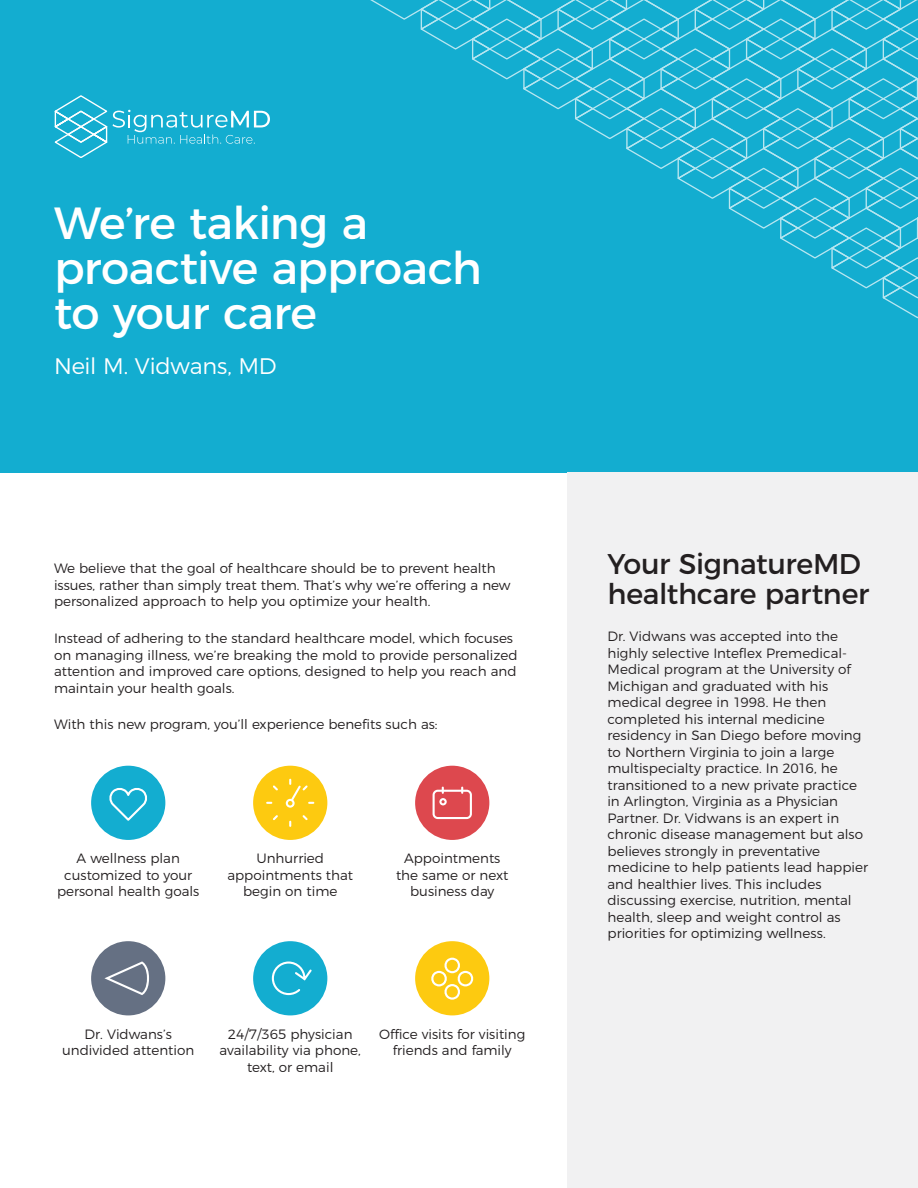
<style>
.page{position:relative;width:918px;height:1188px;background:#fff}
.page>*{position:absolute;margin:0;border:0;box-sizing:border-box;transform-origin:0 0}
.t1{font:45px/45px "Montserrat";letter-spacing:-.015em;color:#fff}
.t2{font:28.5px/30px "Montserrat";letter-spacing:-.015em;color:#231f20}
.t3{font:300 22.5px "Montserrat";letter-spacing:-.01em;color:#fff}
.Body{font:300 13.5px/16.5px "Montserrat";color:#231f20;text-align:center}
</style>
<div class="page">
<div style="left:0;top:0;width:918px;height:472px;background:#13add0"></div>
<div style="left:567px;top:472px;width:351px;height:716px;background:#f1f1f2"></div>
<svg style="left:54px;top:96px;width:216px;height:62px"></svg>
<div style="left:91px;top:766px;width:74px;height:74px;background:#13add0;border-radius:50%"></div>
<svg style="left:109px;top:788px;width:38px;height:33px"></svg>
<div style="left:253px;top:766px;width:74px;height:74px;background:#fdca10;border-radius:50%"></div>
<svg style="left:266px;top:779px;width:48px;height:48px"></svg>
<div style="left:286px;top:799px;width:9px;height:9px;border:2px solid #fff;border-radius:50%"></div>
<div style="left:415px;top:766px;width:74px;height:74px;background:#dd484e;border-radius:50%"></div>
<svg style="left:433px;top:788px;width:39px;height:31px"></svg>
<div style="left:91px;top:941px;width:74px;height:74px;background:#657083;border-radius:50%"></div>
<svg style="left:104px;top:961px;width:45px;height:34px"></svg>
<div style="left:253px;top:941px;width:74px;height:74px;background:#13add0;border-radius:50%"></div>
<svg style="left:272px;top:962px;width:40px;height:33px"></svg>
<div style="left:415px;top:941px;width:74px;height:74px;background:#fdca10;border-radius:50%"></div>
<svg style="left:431px;top:958px;width:42px;height:42px"></svg>
<svg style="left:370px;top:0;width:548px;height:319px"></svg>
<p class="t1" style="left:54px;top:197px;width:429px">We’re taking a proactive approach to your care</p>
<p class="t3" style="left:54px;top:349px;width:224px">Neil M. Vidwans, MD</p>
<p class="Body" style="left:54px;top:559px;width:458px;text-align:left">We believe that the goal of healthcare should be to prevent health issues, rather than simply treat them. That’s why we’re offering a new personalized approach to help you optimize your health.</p>
<p class="Body" style="left:54px;top:629px;width:465px;text-align:left">Instead of adhering to the standard healthcare model, which focuses on managing illness, we’re breaking the mold to provide personalized attention and improved care options, designed to help you reach and maintain your health goals.</p>
<p class="Body" style="left:54px;top:715px;width:385px">With this new program, you’ll experience benefits such as:</p>
<p class="Body" style="left:57px;top:849px;width:144px">A wellness plan customized to your personal health goals</p>
<p class="Body" style="left:227px;top:849px;width:127px">Unhurried appointments that begin on time</p>
<p class="Body" style="left:396px;top:849px;width:114px">Appointments the same or next business day</p>
<p class="Body" style="left:62px;top:1024px;width:134px">Dr. Vidwans’s undivided attention</p>
<p class="Body" style="left:220px;top:1024px;width:143px">24/7/365 physician availability via phone, text, or email</p>
<p class="Body" style="left:379px;top:1024px;width:148px">Office visits for visiting friends and family</p>
<p class="t2" style="left:608px;top:547px;width:263px">Your SignatureMD healthcare partner</p>
<p class="Body" style="left:608px;top:627px;width:262px;text-align:left">Dr. Vidwans was accepted into the highly selective Inteflex Premedical-Medical program at the University of Michigan and graduated with his medical degree in 1998. He then completed his internal medicine residency in San Diego before moving to Northern Virginia to join a large multispecialty practice. In 2016, he transitioned to a new private practice in Arlington, Virginia as a Physician Partner. Dr. Vidwans is an expert in chronic disease management but also believes strongly in preventative medicine to help patients lead happier and healthier lives. This includes discussing exercise, nutrition, mental health, sleep and weight control as priorities for optimizing wellness.</p>
</div>
